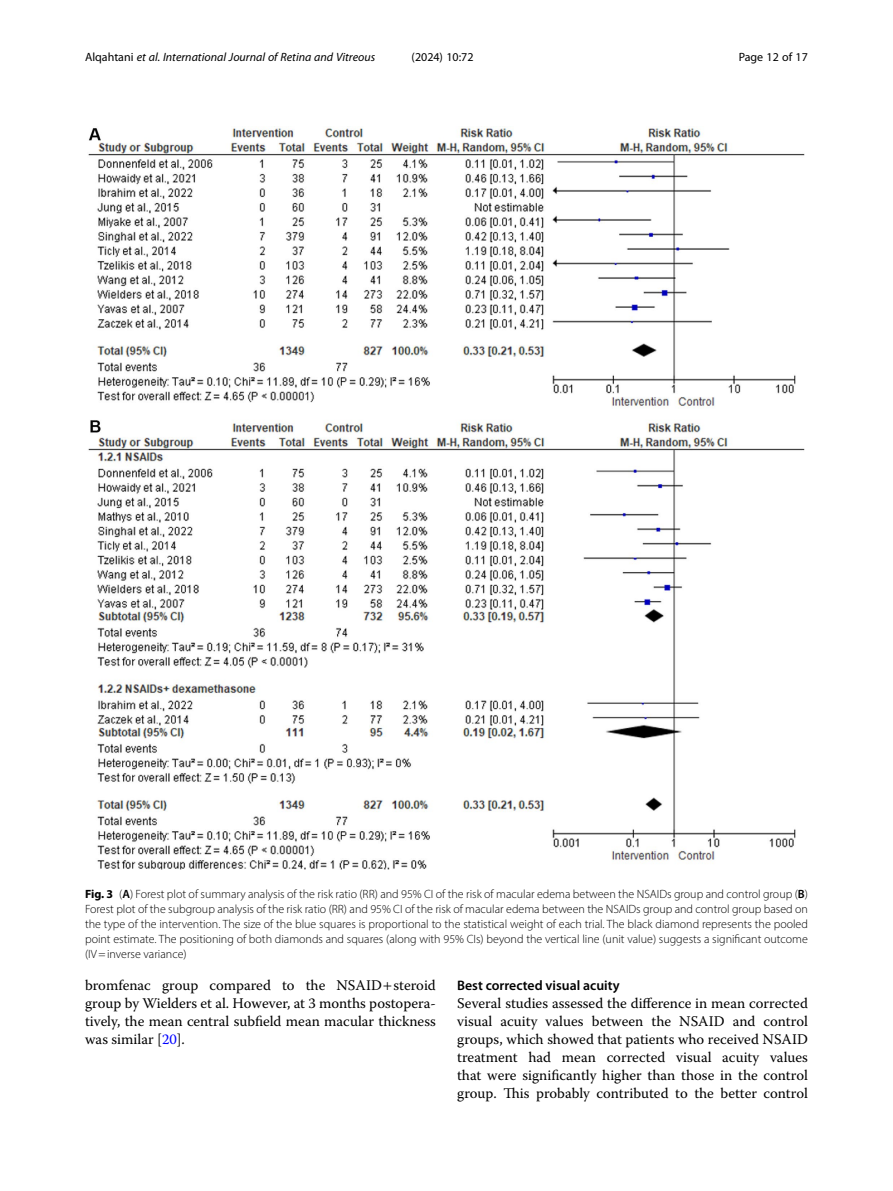
<style>
.page{position:relative;width:893px;height:1191px;background:#fff}
.page>*{position:absolute;margin:0;border:0;box-sizing:border-box;transform-origin:0 0}
.Body_Text{font:14.7px/18px "Warnock Pro";color:#000;text-align:justify}
.Head_2{font:600 13.8px "Myriad Pro";color:#000}
.Figure_Caption{font:300 12px/15px "Myriad Pro";color:#000;text-align:justify}
.t1{font:italic 12px "Myriad Pro";color:#000}
.t2{font:12px "Myriad Pro";color:#000}
.s1{font-style:normal}
.s2{font-weight:700}
.s3{font-weight:600}
.s4{color:#00f}
</style>
<div class="page">
<img style="left:88px;top:126px;width:717px;height:744px">
<p class="t1" style="left:85px;top:50px;width:292px"><span class="s1">Alqahtani</span> et al. International Journal of Retina and Vitreous</p>
<p class="t2" style="left:412px;top:50px;width:63px">(2024) 10:72</p>
<p class="t2" style="left:739px;top:50px;width:71px">Page 12 of 17</p>
<p class="Figure_Caption" style="left:85px;top:886px;width:724px"><span class="s2">Fig. 3</span> (<span class="s3">A</span>) Forest plot of summary analysis of the risk ratio (RR) and 95% CI of the risk of macular edema between the NSAIDs group and control group (<span class="s3">B</span>)<br>Forest plot of the subgroup analysis of the risk ratio (RR) and 95% CI of the risk of macular edema between the NSAIDs group and control group based on the type of the intervention. The size of the blue squares is proportional to the statistical weight of each trial. The black diamond represents the pooled point estimate. The positioning of both diamonds and squares (along with 95% CIs) beyond the vertical line (unit value) suggests a significant outcome (IV=inverse variance)</p>
<p class="Body_Text" style="left:85px;top:976px;width:352px">bromfenac group compared to the NSAID steroid group by Wielders et al. However, at 3 months postopera&shy;tively, the mean central subfield mean macular thickness was similar [<span class="s4">20</span>].</p>
<p class="Head_2" style="left:457px;top:977px;width:164px">Best corrected visual acuity</p>
<p class="Body_Text" style="left:457px;top:994px;width:352px">Several studies assessed the difference in mean corrected visual acuity values between the NSAID and control groups, which showed that patients who received NSAID treatment had mean corrected visual acuity values that were significantly higher than those in the control group. This probably contributed to the better control</p>
</div>
